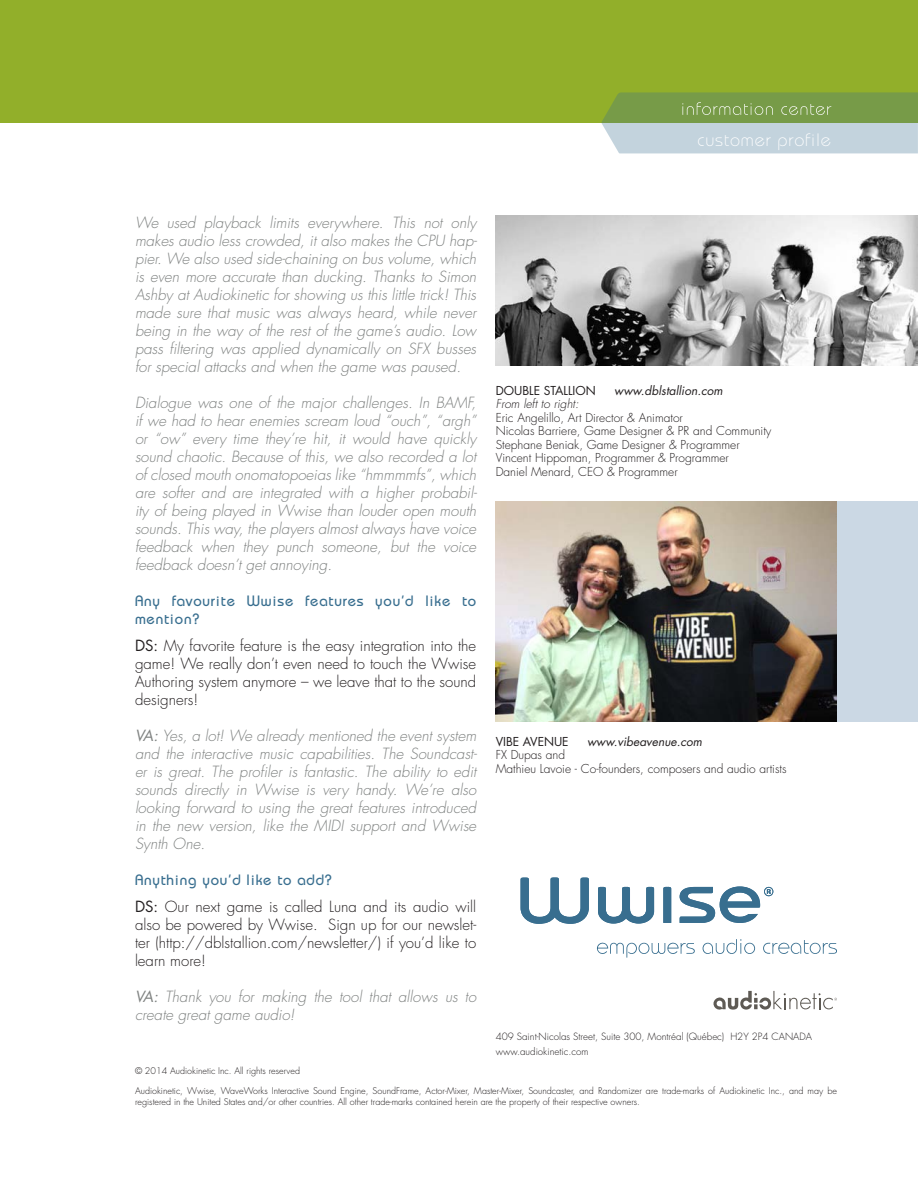
<style>
.page{position:relative;width:918px;height:1188px;background:#fff}
.page>*{position:absolute;margin:0;border:0;box-sizing:border-box;transform-origin:0 0}
.t1{font:300 18px "Bauhaus";letter-spacing:.05em;color:#fff}
.t2{font:italic 300 15px/18px "Futura Std";color:#7f8281;text-align:justify}
.t3{font:300 15px/18px "Futura Std";color:#231f20;text-align:justify}
.t4{font:500 15px/18px "Bauhaus";letter-spacing:.055em;color:#386e8f}
.t5{font:300 12px "Futura Std";color:#231f20}
.t6{font:italic 12px "Futura Std";color:#231f20}
.t7{font:12px "Futura Std";color:#231f20}
.t8{font:italic 300 12px "Futura Std";color:#231f20}
.t9{font:300 9.75px "Futura Std";color:#231f20}
.t10{font:300 9px/10.8px "Futura Std";color:#231f20}
.s1{font-weight:400}
</style>
<div class="page">
<div style="left:0;top:0;width:918px;height:123px;background:#92af2a"></div>
<svg style="left:601px;top:92px;width:317px;height:61px;background:#9fb893"></svg>
<svg style="left:713px;top:991px;width:124px;height:19px"></svg>
<svg style="left:598px;top:887px;width:56px;height:37px"></svg>
<svg style="left:521px;top:878px;width:68px;height:46px"></svg>
<svg style="left:663px;top:887px;width:8px;height:36px"></svg>
<svg style="left:680px;top:886px;width:93px;height:37px"></svg>
<svg style="left:703px;top:939px;width:52px;height:15px"></svg>
<svg style="left:763px;top:940px;width:74px;height:14px"></svg>
<svg style="left:596px;top:942px;width:99px;height:16px"></svg>
<img style="left:496px;top:216px;width:422px;height:149px">
<div style="left:496px;top:501px;width:422px;height:220px;background:#cbd8e4"></div>
<img style="left:496px;top:501px;width:341px;height:220px">
<p class="t1" style="left:697px;top:129px;width:135px">customer profile</p>
<p class="t2" style="left:135px;top:214px;width:344px">We used playback limits everywhere. This not only makes audio less crowded, it also makes the CPU hap&shy;pier. We also used side-chaining on bus volume, which is even more accurate than ducking. Thanks to Simon Ashby at Audiokinetic for showing us this little trick! This made sure that music was always heard, while never being in the way of the rest of the game’s audio. Low pass filtering was applied dynamically on SFX busses for special attacks and when the game was paused.</p>
<p class="t2" style="left:135px;top:394px;width:344px">Dialogue was one of the major challenges. In BAMF, if we had to hear enemies scream loud “ouch”, “argh” or “ow” every time they’re hit, it would have quickly sound chaotic. Because of this, we also recorded a lot of closed mouth onomatopoeias like “hmmmmfs”, which are softer and are integrated with a higher probabil&shy;ity of being played in Wwise than louder open mouth sounds. This way, the players almost always have voice feedback when they punch someone, but the voice feedback doesn’t get annoying.</p>
<p class="t4" style="left:135px;top:592px;width:343px">Any favourite Wwise features you’d like to mention?</p>
<p class="t3" style="left:135px;top:637px;width:343px"><span class="s1">DS:</span> My favorite feature is the easy integration into the game! We really don’t even need to touch the Wwise Authoring system anymore – we leave that to the sound designers!</p>
<p class="t2" style="left:135px;top:727px;width:344px"><span class="s1">VA:</span> Yes, a lot! We already mentioned the event system and the interactive music capabilities. The Soundcast&shy;er is great. The profiler is fantastic. The ability to edit sounds directly in Wwise is very handy. We’re also looking forward to using the great features introduced in the new version, like the MIDI support and Wwise Synth One.</p>
<p class="t4" style="left:135px;top:871px;width:198px">Anything you’d like to add?</p>
<p class="t3" style="left:135px;top:898px;width:343px"><span class="s1">DS:</span> Our next game is called Luna and its audio will also be powered by Wwise. Sign up for our newslet&shy;ter (http://dblstallion.com/newsletter/) if you’d like to learn more!</p>
<p class="t2" style="left:135px;top:988px;width:343px"><span class="s1">VA:</span> Thank you for making the tool that allows us to create great game audio!</p>
<p class="t7" style="left:496px;top:383px;width:102px">DOUBLE STALLION</p>
<p class="t6" style="left:614px;top:383px;width:110px">www.dblstallion.com</p>
<p class="t8" style="left:496px;top:397px;width:85px">From left to right:</p>
<p class="t5" style="left:496px;top:410px;width:189px">Eric Angelillo, Art Director &amp; Animator</p>
<p class="t5" style="left:496px;top:424px;width:277px">Nicolas Barriere, Game Designer &amp; PR and Community</p>
<p class="t5" style="left:496px;top:437px;width:246px">Stephane Beniak, Game Designer &amp; Programmer</p>
<p class="t5" style="left:496px;top:451px;width:235px">Vincent Hippoman, Programmer &amp; Programmer</p>
<p class="t5" style="left:496px;top:464px;width:184px">Daniel Menard, CEO &amp; Programmer</p>
<p class="t7" style="left:496px;top:734px;width:74px">VIBE AVENUE</p>
<p class="t6" style="left:587px;top:734px;width:116px">www.vibeavenue.com</p>
<p class="t5" style="left:496px;top:747px;width:71px">FX Dupas and</p>
<p class="t5" style="left:496px;top:761px;width:292px">Mathieu Lavoie - Co-founders, composers and audio artists</p>
<p class="t9" style="left:496px;top:1031px;width:318px">409 Saint-Nicolas Street, Suite 300, Montréal (Québec) H2Y 2P4 CANADA</p>
<p class="t9" style="left:496px;top:1046px;width:94px">www.audiokinetic.com</p>
<p class="t10" style="left:135px;top:1066px;width:167px">© 2014 Audiokinetic Inc. All rights reserved</p>
<p class="t10" style="left:135px;top:1086px;width:704px">Audiokinetic, Wwise, WaveWorks Interactive Sound Engine, SoundFrame, Actor-Mixer, Master-Mixer, Soundcaster, and Randomizer are trade-marks of Audiokinetic Inc., and may be registered in the United States and/or other countries. All other trade-marks contained herein are the property of their respective owners.</p>
</div>
